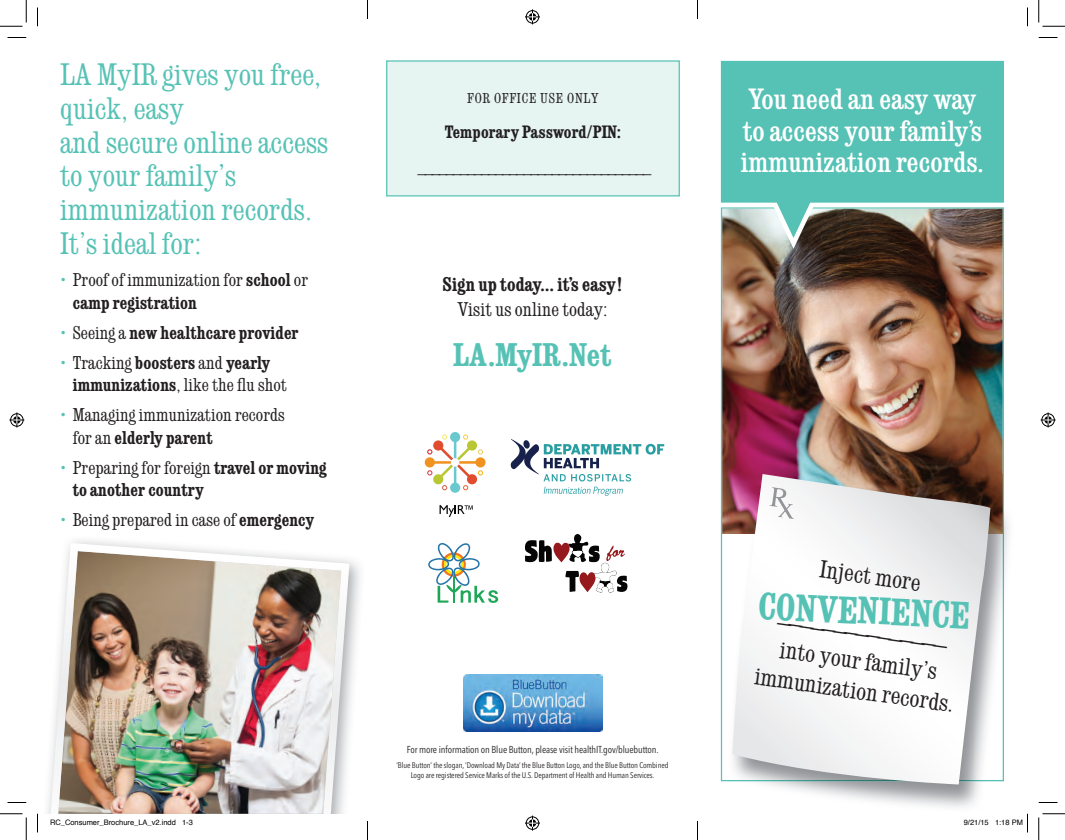
<style>
.page{position:relative;width:1065px;height:840px;background:#fff}
.page>*{position:absolute;margin:0;border:0;box-sizing:border-box;transform-origin:0 0}
.t1{font:700 condensed 40px "Consort";color:#56c2b5}
.t2{font:700 condensed 34.25px "Consort";color:#56c2b5}
.t3{font:300 condensed 32.5px/33.8px "Consort";color:#56c2b5}
.t4{font:500 condensed 30.75px/31.5px "Consort";color:#fff}
.t5{font:300 condensed 25.88px/49.2px "Consort";color:#231f20;text-align:center}
.t6{font:700 condensed 20.75px "Consort";color:#231f20}
.t7{font:300 condensed 20.75px "Consort";color:#231f20}
.t8{font:700 condensed 19.38px/22.5px "Consort";color:#231f20}
.t9{font:300 condensed 19.38px/22.5px "Consort";color:#231f20}
.t10{font:700 condensed 18.75px "Consort";color:#231f20}
.t11{font:300 condensed 16.25px "Consort";color:#231f20}
.t12{font:300 condensed 15px "Consort";letter-spacing:.05em;color:#231f20}
.t13{font:condensed 10px "Avenir Next LT Pro";letter-spacing:-.01em;color:#231f20}
.t14{font:condensed 8.12px/10px "Avenir Next LT Pro";letter-spacing:-.01em;color:#231f20;text-align:center}
.t15{font:7.5px "Helvetica";color:#000}
.s1{color:#56c2b5}
.s2{font-weight:700}
.s3{font-weight:300;color:#56c2b5}
.s4{font-weight:300}
</style>
<div class="page">
<div style="left:386px;top:60px;width:294px;height:137px;background:#e6f4f2;border:1px solid #56c2b5"></div>
<img style="left:45px;top:539px;width:308px;height:275px">
<img style="left:463px;top:675px;width:139px;height:56px">
<svg style="left:511px;top:439px;width:153px;height:57px"></svg>
<svg style="left:428px;top:543px;width:70px;height:60px"></svg>
<svg style="left:440px;top:505px;width:33px;height:12px"></svg>
<div style="left:425px;top:457px;width:10px;height:10px;background:#f09220;border-radius:50%"></div>
<div style="left:475px;top:457px;width:11px;height:10px;background:#f09220;border-radius:50%"></div>
<div style="left:450px;top:483px;width:10px;height:10px;background:#6ac9ce;border-radius:50%"></div>
<div style="left:450px;top:432px;width:10px;height:10px;background:#6ac9ce;border-radius:50%"></div>
<svg style="left:427px;top:435px;width:56px;height:55px"></svg>
<svg style="left:525px;top:534px;width:102px;height:59px"></svg>
<img style="left:721px;top:254px;width:283px;height:527px">
<svg style="left:720px;top:60px;width:284px;height:194px;background:#62afa2"></svg>
<img style="left:729px;top:474px;width:275px;height:307px">
<svg style="left:732px;top:474px;width:258px;height:310px"></svg>
<svg style="left:769px;top:487px;width:25px;height:32px"></svg>
<svg style="left:8px;top:37px;width:18px;height:1px"></svg>
<svg style="left:1039px;top:37px;width:19px;height:1px"></svg>
<svg style="left:8px;top:802px;width:18px;height:1px"></svg>
<svg style="left:1039px;top:802px;width:19px;height:1px"></svg>
<svg style="left:37px;top:8px;width:1px;height:18px"></svg>
<svg style="left:37px;top:814px;width:1px;height:18px"></svg>
<svg style="left:1027px;top:8px;width:1px;height:18px"></svg>
<svg style="left:0;top:0;width:27px;height:27px"></svg>
<svg style="left:0;top:814px;width:27px;height:26px"></svg>
<svg style="left:1039px;top:0;width:26px;height:27px"></svg>
<svg style="left:1039px;top:814px;width:26px;height:26px"></svg>
<svg style="left:525px;top:9px;width:15px;height:15px"></svg>
<svg style="left:525px;top:816px;width:15px;height:15px"></svg>
<svg style="left:9px;top:412px;width:15px;height:16px"></svg>
<svg style="left:1041px;top:412px;width:15px;height:16px"></svg>
<svg style="left:1027px;top:814px;width:1px;height:18px"></svg>
<svg style="left:367px;top:0;width:1px;height:19px"></svg>
<svg style="left:367px;top:821px;width:1px;height:19px"></svg>
<svg style="left:697px;top:0;width:1px;height:19px"></svg>
<svg style="left:697px;top:821px;width:1px;height:19px"></svg>
<h3 class="t3" style="left:60px;top:57px;width:270px">LA MyIR gives you free, quick, easy<br>and secure online access to your family’s immunization records.<br>It’s ideal for:</h3>
<h3 class="t9" style="left:73px;top:268px;width:237px;text-indent:-13px"><span class="s1">•</span> Proof of immunization for <span class="s2">school</span> or <span class="s2">camp registration</span></h3>
<h3 class="t8" style="left:60px;top:321px;width:240px"><span class="s3">•</span> <span class="s4">Seeing a</span> new healthcare provider</h3>
<h3 class="t8" style="left:73px;top:351px;width:216px;text-indent:-13px"><span class="s3">•</span> <span class="s4">Tracking</span> boosters <span class="s4">and</span> yearly immunizations<span class="s4">, like the flu shot</span></h3>
<h3 class="t9" style="left:73px;top:403px;width:214px;text-indent:-13px"><span class="s1">•</span> Managing immunization records for an <span class="s2">elderly parent</span></h3>
<h3 class="t8" style="left:73px;top:456px;width:255px;text-indent:-13px"><span class="s3">•</span> <span class="s4">Preparing for foreign</span> travel or moving to another country</h3>
<h3 class="t9" style="left:60px;top:508px;width:256px"><span class="s1">•</span> Being prepared in case of <span class="s2">emergency</span></h3>
<h3 class="t12" style="left:467px;top:88px;width:133px">FOR OFFICE USE ONLY</h3>
<h3 class="t10" style="left:445px;top:119px;width:178px">Temporary Password/PIN:</h3>
<h3 class="t11" style="left:418px;top:157px;width:234px">_________________________________</h3>
<h3 class="t6" style="left:443px;top:270px;width:181px">Sign up today… it’s easy!</h3>
<h3 class="t7" style="left:457px;top:295px;width:152px">Visit us online today:</h3>
<h2 class="t2" style="left:453px;top:332px;width:160px">LA.MyIR.Net</h2>
<p class="t13" style="left:407px;top:743px;width:253px">For more information on Blue Button, please visit healthIT.gov/bluebutton.</p>
<p class="t14" style="left:396px;top:760px;width:274px">‘Blue Button’ the slogan, ‘Download My Data’ the Blue Button Logo, and the Blue Button Combined<br>Logo are registered Service Marks of the U.S. Department of Health and Human Services.</p>
<h3 class="t4" style="left:741px;top:82px;width:245px">You need an easy way to access your family’s immunization records.</h3>
<h3 class="t5" style="left:791px;top:538px;width:170px;rotate:8deg">Inject more _______________</h3>
<h1 class="t1" style="left:759px;top:579px;width:213px;rotate:2deg">CONVENIENCE</h1>
<h3 class="t5" style="left:761px;top:630px;width:203px;line-height:30px;rotate:8deg">into your family’s immunization records.</h3>
<p class="t15" style="left:50px;top:817px;width:144px">RC_Consumer_Brochure_LA_v2.indd 1-3</p>
<p class="t15" style="left:964px;top:817px;width:61px">9/21/15 1:18 PM</p>
</div>
